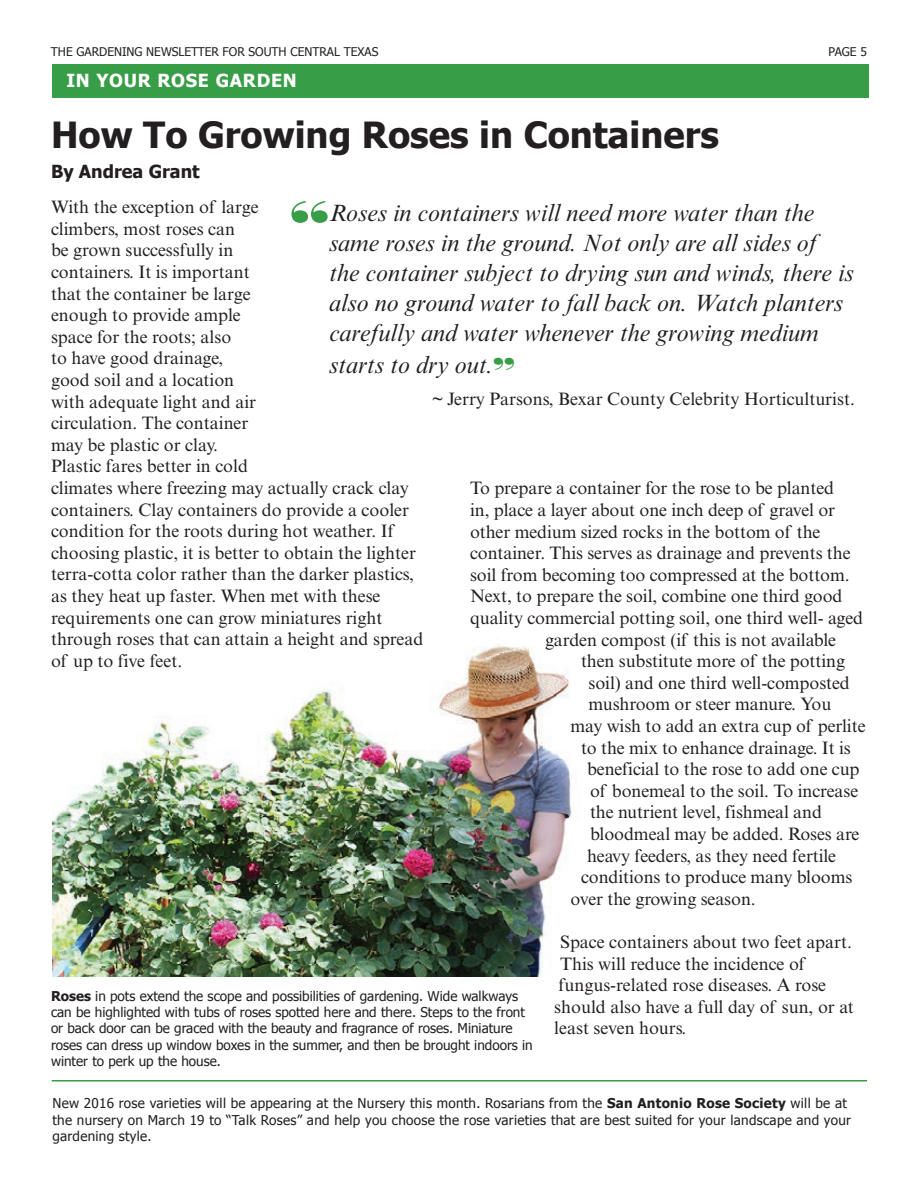
<style>
.page{position:relative;width:918px;height:1188px;background:#fff}
.page>*{position:absolute;margin:0;border:0;box-sizing:border-box;transform-origin:0 0}
.t1{font:54px "Bodoni Poster";color:#379d46}
.t2{font:700 36px "Tahoma";color:#231f20}
.t3{font:italic 24px/30.3px "Times NRMT";color:#231f20}
.t4{font:18px/21.6px "Times NRMT";letter-spacing:-.005em;color:#231f20}
.t5{font:700 18px "Tahoma";letter-spacing:.04em;color:#fff}
.t6{font:700 18px "Tahoma";color:#231f20}
.t7{font:13.5px/16.2px "Tahoma";color:#231f20}
.t8{font:13.5px/16.2px "Tahoma";letter-spacing:.02em;color:#231f20}
.t9{font:12px "Tahoma";color:#231f20}
.s1{font-family:"Bodoni Poster";font-style:normal;font-size:30px;color:#379d46}
.s2{font-weight:700}
</style>
<div class="page">
<hr style="left:52px;top:1080px;width:815px;height:2px;background:#379d46">
<div style="left:52px;top:64px;width:817px;height:33px;background:#379d46"></div>
<img style="left:52px;top:645px;width:520px;height:331px">
<p class="t9" style="left:51px;top:44px;width:329px">THE GARDENING NEWSLETTER FOR SOUTH CENTRAL TEXAS</p>
<p class="t9" style="left:828px;top:44px;width:40px">PAGE 5</p>
<p class="t5" style="left:66px;top:68px;width:232px">IN YOUR ROSE GARDEN</p>
<h2 class="t2" style="left:51px;top:109px;width:669px">How To Growing Roses in Containers</h2>
<p class="t6" style="left:51px;top:158px;width:150px">By Andrea Grant</p>
<p class="t4" style="left:51px;top:196px;width:374px">With the exception of large<br>climbers, most roses can<br>be grown successfully in<br>containers. It is important<br>that the container be large<br>enough to provide ample<br>space for the roots; also<br>to have good drainage,<br>good soil and a location<br>with adequate light and air<br>circulation. The container<br>may be plastic or clay.<br>Plastic fares better in cold<br>climates where freezing may actually crack clay containers. Clay containers do provide a cooler condition for the roots during hot weather. If choosing plastic, it is better to obtain the lighter terra-cotta color rather than the darker plastics, as they heat up faster. When met with these requirements one can grow miniatures right through roses that can attain a height and spread of up to five feet.</p>
<h1 class="t1" style="left:290px;top:188px;width:40px">“</h1>
<p class="t3" style="left:329px;top:198px;width:526px">Roses in containers will need more water than the same roses in the ground. Not only are all sides of<br>the container subject to drying sun and winds, there is also no ground water to fall back on. Watch planters carefully and water whenever the growing medium starts to dry out.<span class="s1">”</span></p>
<p class="t4" style="left:433px;top:389px;width:424px">~ Jerry Parsons, Bexar County Celebrity Horticulturist.</p>
<p class="t4" style="left:470px;top:478px;width:366px">To prepare a container for the rose to be planted</p>
<p class="t4" style="left:470px;top:499px;width:367px">in, place a layer about one inch deep of gravel or</p>
<p class="t4" style="left:470px;top:521px;width:352px">other medium sized rocks in the bottom of the</p>
<p class="t4" style="left:470px;top:542px;width:382px">container. This serves as drainage and prevents the</p>
<p class="t4" style="left:470px;top:564px;width:381px">soil from becoming too compressed at the bottom.</p>
<p class="t4" style="left:470px;top:586px;width:374px">Next, to prepare the soil, combine one third good</p>
<p class="t4" style="left:470px;top:607px;width:395px">quality commercial potting soil, one third well- aged</p>
<p class="t4" style="left:545px;top:629px;width:293px">garden compost (if this is not available</p>
<p class="t4" style="left:581px;top:650px;width:266px">then substitute more of the potting</p>
<p class="t4" style="left:589px;top:672px;width:263px">soil) and one third well-composted</p>
<p class="t4" style="left:589px;top:694px;width:244px">mushroom or steer manure. You</p>
<p class="t4" style="left:571px;top:715px;width:297px">may wish to add an extra cup of perlite</p>
<p class="t4" style="left:581px;top:737px;width:271px">to the mix to enhance drainage. It is</p>
<p class="t4" style="left:587px;top:758px;width:274px">beneficial to the rose to add one cup</p>
<p class="t4" style="left:590px;top:780px;width:270px">of bonemeal to the soil. To increase</p>
<p class="t4" style="left:590px;top:802px;width:233px">the nutrient level, fishmeal and</p>
<p class="t4" style="left:590px;top:823px;width:271px">bloodmeal may be added. Roses are</p>
<p class="t4" style="left:587px;top:845px;width:251px">heavy feeders, as they need fertile</p>
<p class="t4" style="left:581px;top:866px;width:273px">conditions to produce many blooms</p>
<p class="t4" style="left:571px;top:888px;width:187px">over the growing season.</p>
<p class="t4" style="left:560px;top:931px;width:293px">Space containers about two feet apart.</p>
<p class="t4" style="left:560px;top:953px;width:246px">This will reduce the incidence of</p>
<p class="t4" style="left:559px;top:974px;width:269px">fungus-related rose diseases. A rose</p>
<p class="t4" style="left:554px;top:996px;width:301px">should also have a full day of sun, or at</p>
<p class="t4" style="left:554px;top:1018px;width:134px">least seven hours.</p>
<p class="t7" style="left:51px;top:987px;width:483px"><span class="s2">Roses</span> in pots extend the scope and possibilities of gardening. Wide walkways can be highlighted with tubs of roses spotted here and there. Steps to the front or back door can be graced with the beauty and fragrance of roses. Miniature roses can dress up window boxes in the summer, and then be brought indoors in winter to perk up the house.</p>
<p class="t8" style="left:52px;top:1095px;width:800px">New 2016 rose varieties will be appearing at the Nursery this month. Rosarians from the <span class="s2">San Antonio Rose Society</span> will be at the nursery on March 19 to “Talk Roses” and help you choose the rose varieties that are best suited for your landscape and your gardening style.</p>
</div>
